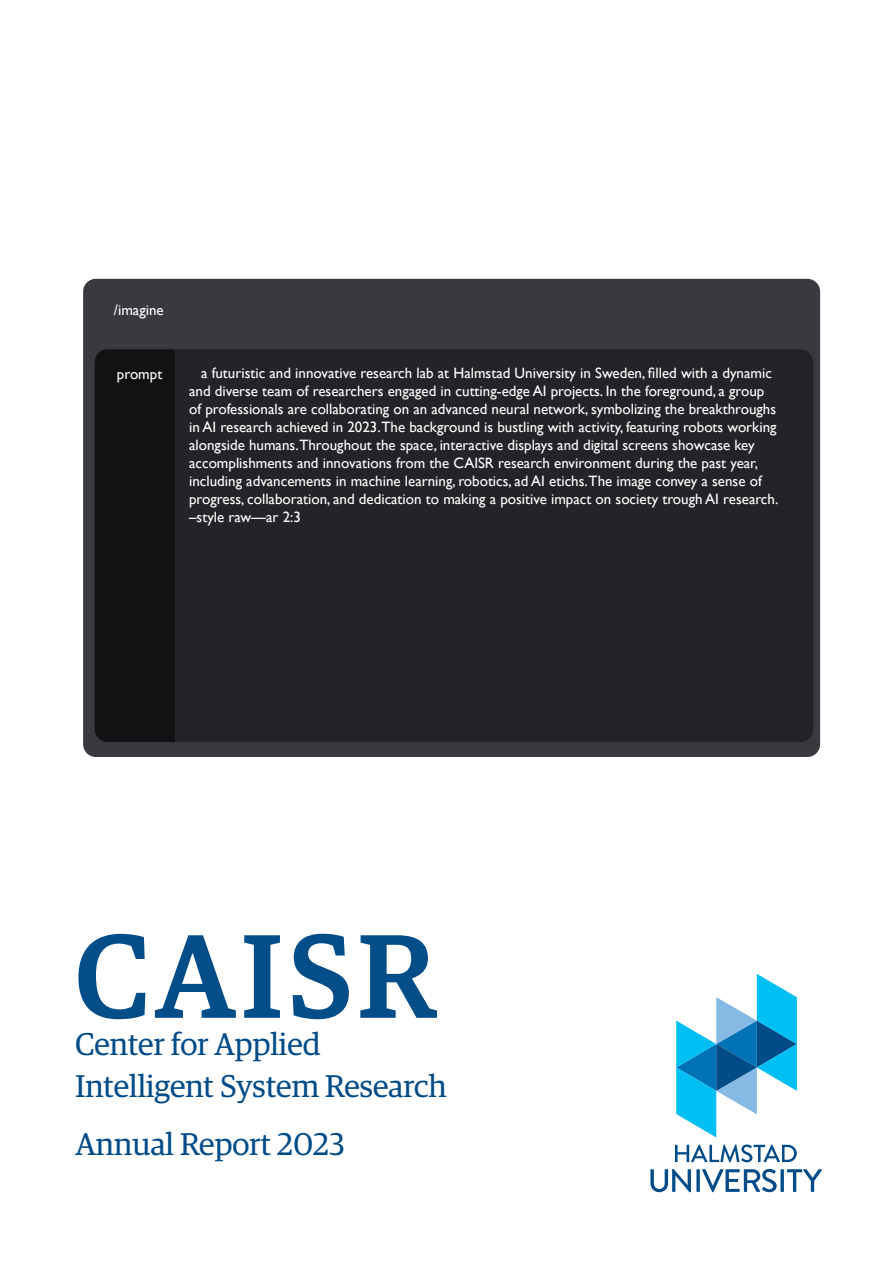
<style>
.page{position:relative;width:893px;height:1263px;background:#fff}
.page>*{position:absolute;margin:0;border:0;box-sizing:border-box;transform-origin:0 0}
.t1{font:500 119.1px "Guardian Egyp";letter-spacing:.05em;color:#004b88}
.t2{font:31.35px/41.4px "Guardian Egyp";color:#004b88}
.t3{font:15px/18px "Gill Sans";color:#fff}
</style>
<div class="page">
<svg style="left:676px;top:974px;width:121px;height:163px"></svg>
<svg style="left:675px;top:1144px;width:122px;height:18px"></svg>
<svg style="left:650px;top:1169px;width:41px;height:23px"></svg>
<svg style="left:696px;top:1169px;width:4px;height:23px"></svg>
<svg style="left:702px;top:1169px;width:75px;height:23px"></svg>
<svg style="left:780px;top:1169px;width:4px;height:23px"></svg>
<svg style="left:787px;top:1169px;width:35px;height:23px"></svg>
<div style="left:83px;top:279px;width:737px;height:478px;background:#383a3f;border-radius:13px"></div>
<div style="left:95px;top:349px;width:80px;height:393px;background:#111214"></div>
<div style="left:175px;top:349px;width:638px;height:393px;background:#232428"></div>
<p class="t3" style="left:114px;top:301px;width:51px">/imagine</p>
<p class="t3" style="left:117px;top:366px;width:47px">prompt</p>
<p class="t3" style="left:189px;top:364px;width:591px;text-indent:12px">a futuristic and innovative research lab at Halmstad University in Sweden, filled with a dynamic and diverse team of researchers engaged in cutting-edge AI projects. In the foreground, a group of professionals are collaborating on an advanced neural network, symbolizing the breakthroughs in AI research achieved in 2023.The background is bustling with activity, featuring robots working alongside humans.Throughout the space, interactive displays and digital screens showcase key accomplishments and innovations from the CAISR research environment during the past year, including advancements in machine learning, robotics, ad AI etichs.The image convey a sense of progress, collaboration, and dedication to making a positive impact on society trough AI research. –style raw—ar 2:3</p>
<h1 class="t1" style="left:75px;top:891px;width:363px">CAISR</h1>
<h2 class="t2" style="left:75px;top:1022px;width:373px">Center for Applied<br>Intelligent System Research</h2>
<h2 class="t2" style="left:75px;top:1121px;width:271px">Annual Report 2023</h2>
</div>
